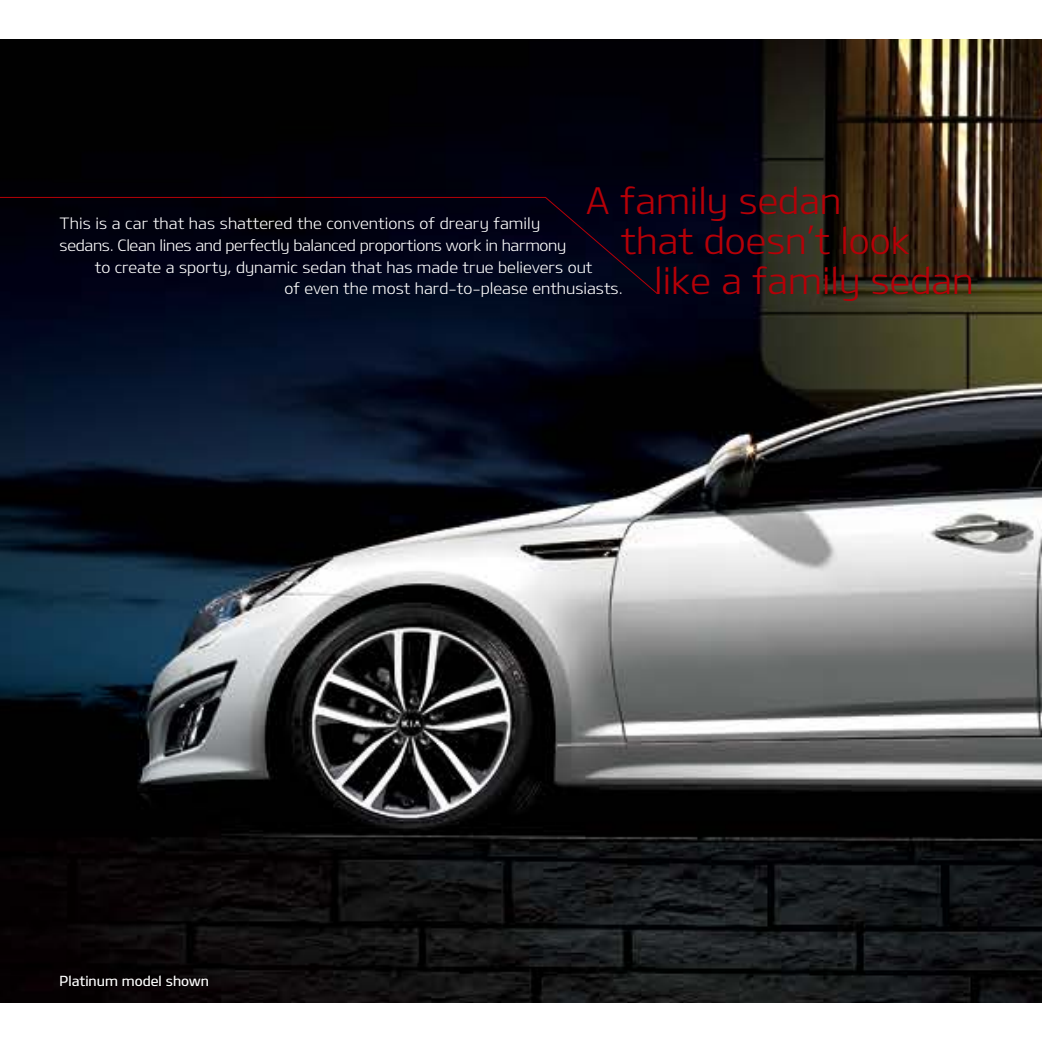
<style>
.page{position:relative;width:1042px;height:1042px;background:#fff}
.page>*{position:absolute;margin:0;border:0;box-sizing:border-box;transform-origin:0 0}
.t1{font:36.75px "KIAL";color:#b60007}
.t2{font:15.75px "KIAL";color:#fff}
.t3{font:15.75px "KIAL";letter-spacing:-.02em;color:#fff}
.t4{font:14px "KIAM";color:#fff}
</style>
<div class="page">
<img style="left:0;top:40px;width:1042px;height:962px">
<svg style="left:0;top:197px;width:659px;height:98px;background:#020113"></svg>
<h1 class="t1" style="left:586px;top:181px;width:257px">A family sedan</h1>
<h1 class="t1" style="left:621px;top:221px;width:291px">that doesn’t look</h1>
<h1 class="t1" style="left:654px;top:261px;width:321px">like a family sedan</h1>
<p class="t2" style="left:60px;top:215px;width:482px">This is a car that has shattered the conventions of dreary family</p>
<p class="t3" style="left:60px;top:236px;width:508px">sedans. Clean lines and perfectly balanced proportions work in harmony</p>
<p class="t2" style="left:95px;top:258px;width:499px">to create a sporty, dynamic sedan that has made true believers out</p>
<p class="t2" style="left:284px;top:280px;width:340px">of even the most hard-to-please enthusiasts.</p>
<p class="t4" style="left:60px;top:973px;width:151px">Platinum model shown</p>
</div>
